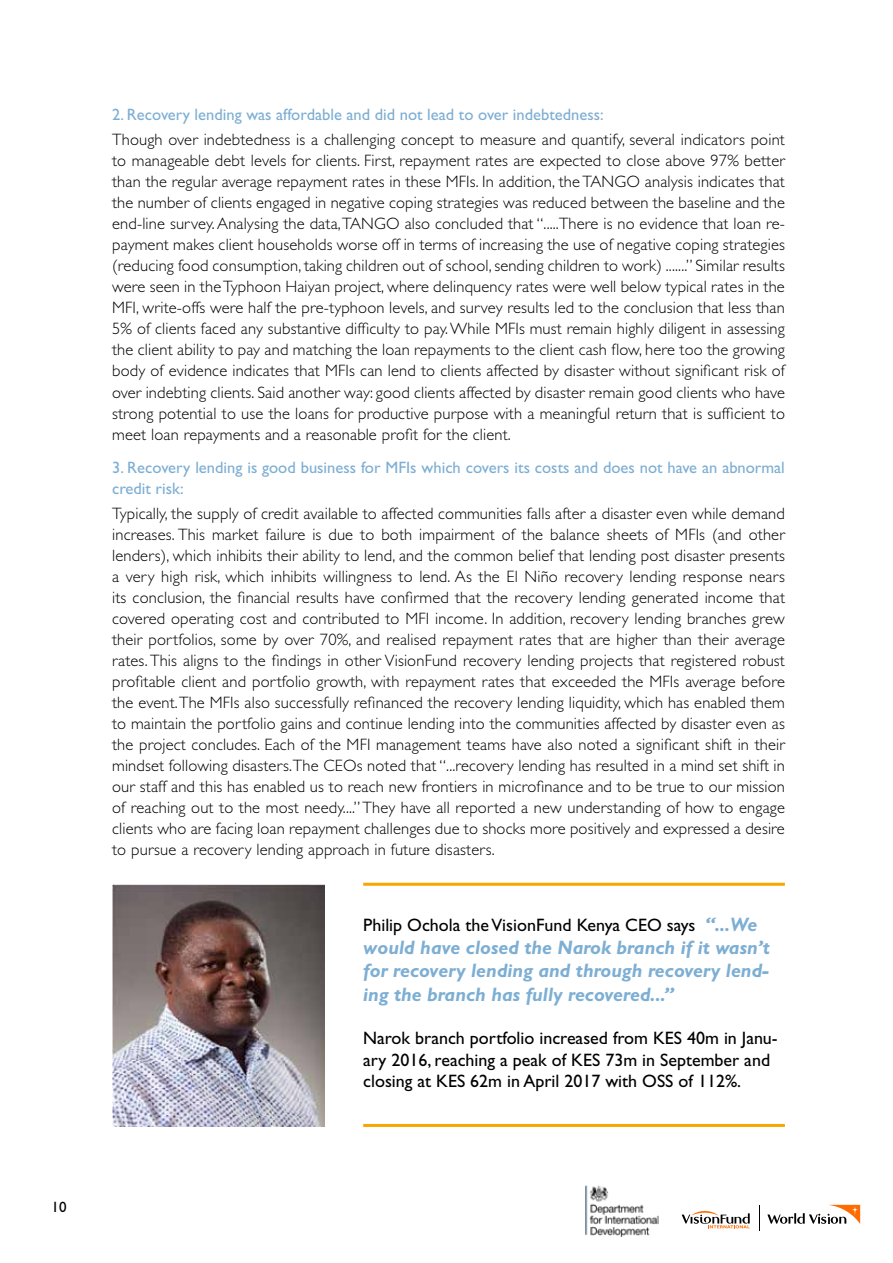
<style>
.page{position:relative;width:893px;height:1263px;background:#fff}
.page>*{position:absolute;margin:0;border:0;box-sizing:border-box;transform-origin:0 0}
.t1{font:italic 700 19.5px/23.4px "Gill Sans Std";color:#7daed3;text-align:justify}
.t2{font:18px/21.6px "Gill Sans Std";color:#000}
.t3{font:300 16.5px/21px "Gill Sans Std";letter-spacing:.01em;color:#000;text-align:justify}
.t4{font:16.5px/21px "Gill Sans Std";color:#7daed3}
.t5{font:15px "Gill Sans Std";color:#000}
.s1{font-weight:700;font-style:italic;font-size:19.5px;color:#7daed3}
</style>
<div class="page">
<svg style="left:767px;top:1205px;width:93px;height:19px"></svg>
<svg style="left:682px;top:1211px;width:68px;height:17px"></svg>
<svg style="left:759px;top:1205px;width:1px;height:26px"></svg>
<img style="left:585px;top:1186px;width:73px;height:50px">
<img style="left:112px;top:884px;width:212px;height:243px">
<hr style="left:363px;top:883px;width:422px;height:3px;background:#f7a800">
<hr style="left:363px;top:1124px;width:422px;height:3px;background:#f7a800">
<p class="t5" style="left:52px;top:1199px;width:16px">10</p>
<p class="t4" style="left:112px;top:104px;width:493px">2. Recovery lending was affordable and did not lead to over indebtedness:</p>
<p class="t3" style="left:112px;top:130px;width:674px">Though over indebtedness is a challenging concept to measure and quantify, several indicators point to manageable debt levels for clients. First, repayment rates are expected to close above 97% better than the regular average repayment rates in these MFIs. In addition, the TANGO analysis indicates that the number of clients engaged in negative coping strategies was reduced between the baseline and the end-line survey. Analysing the data, TANGO also concluded that “.....There is no evidence that loan re&shy;payment makes client households worse off in terms of increasing the use of negative coping strategies (reducing food consumption, taking children out of school, sending children to work) .......” Similar results were seen in the Typhoon Haiyan project, where delinquency rates were well below typical rates in the MFI, write-offs were half the pre-typhoon levels, and survey results led to the conclusion that less than 5% of clients faced any substantive difficulty to pay. While MFIs must remain highly diligent in assessing the client ability to pay and matching the loan repayments to the client cash flow, here too the growing body of evidence indicates that MFIs can lend to clients affected by disaster without significant risk of over indebting clients. Said another way: good clients affected by disaster remain good clients who have strong potential to use the loans for productive purpose with a meaningful return that is sufficient to meet loan repayments and a reasonable profit for the client.</p>
<p class="t4" style="left:112px;top:457px;width:674px">3. Recovery lending is good business for MFIs which covers its costs and does not have an abnormal credit risk:</p>
<p class="t3" style="left:112px;top:503px;width:674px">Typically, the supply of credit available to affected communities falls after a disaster even while demand increases. This market failure is due to both impairment of the balance sheets of MFIs (and other lenders), which inhibits their ability to lend, and the common belief that lending post disaster presents a very high risk, which inhibits willingness to lend. As the El Niño recovery lending response nears its conclusion, the financial results have confirmed that the recovery lending generated income that covered operating cost and contributed to MFI income. In addition, recovery lending branches grew their portfolios, some by over 70%, and realised repayment rates that are higher than their average rates. This aligns to the findings in other VisionFund recovery lending projects that registered robust profitable client and portfolio growth, with repayment rates that exceeded the MFIs average before the event. The MFIs also successfully refinanced the recovery lending liquidity, which has enabled them to maintain the portfolio gains and continue lending into the communities affected by disaster even as the project concludes. Each of the MFI management teams have also noted a significant shift in their mindset following disasters. The CEOs noted that “...recovery lending has resulted in a mind set shift in our staff and this has enabled us to reach new frontiers in microfinance and to be true to our mission of reaching out to the most needy....” They have all reported a new understanding of how to engage clients who are facing loan repayment challenges due to shocks more positively and expressed a desire to pursue a recovery lending approach in future disasters.</p>
<p class="t2" style="left:363px;top:914px;width:396px">Philip Ochola the VisionFund Kenya CEO says <span class="s1">“...We</span></p>
<p class="t1" style="left:363px;top:936px;width:408px">would have closed the Narok branch if it wasn’t for recovery lending and through recovery lend&shy;ing the branch has fully recovered...”</p>
<p class="t2" style="left:363px;top:1027px;width:416px">Narok branch portfolio increased from KES 40m in Janu&shy;ary 2016, reaching a peak of KES 73m in September and closing at KES 62m in April 2017 with OSS of 112%.</p>
</div>
